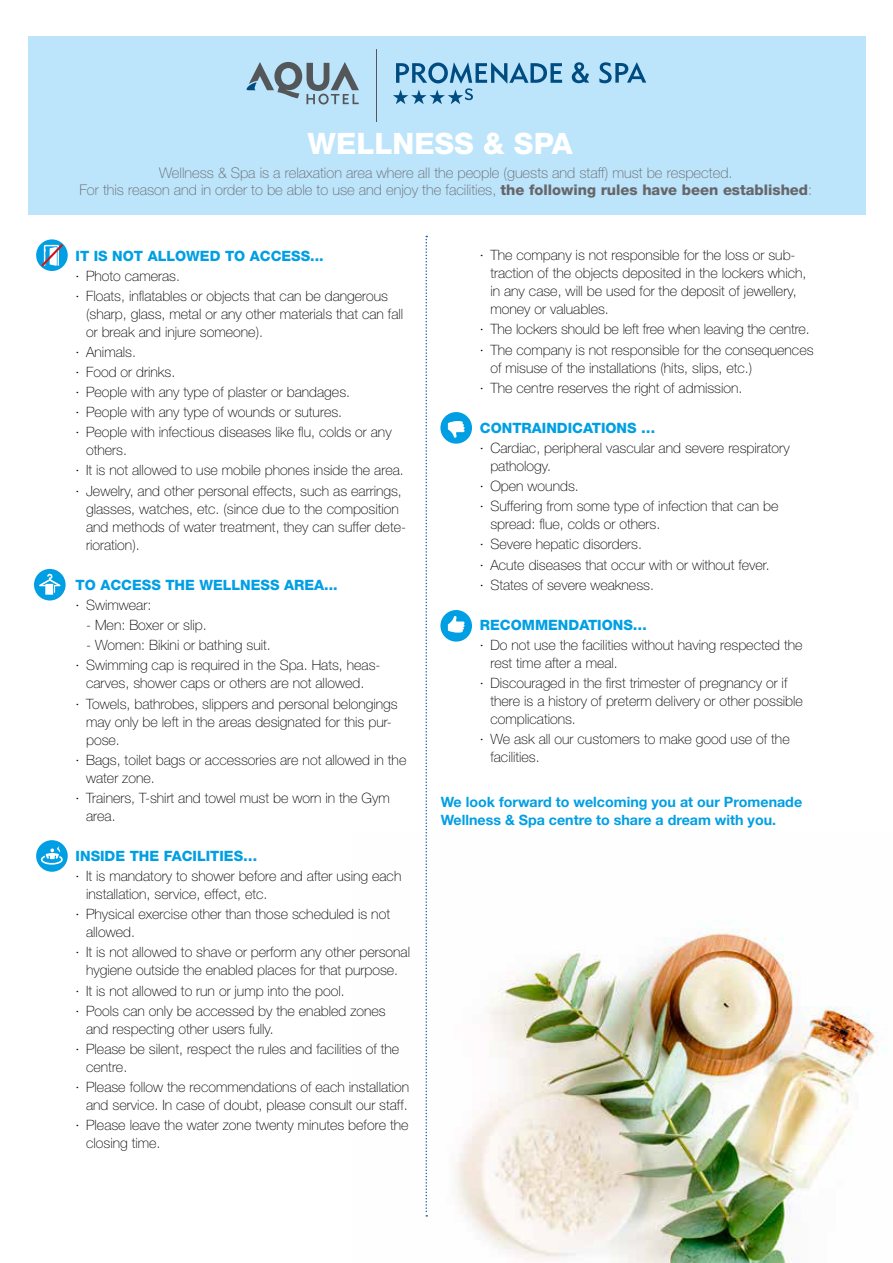
<style>
.page{position:relative;width:893px;height:1263px;background:#fff}
.page>*{position:absolute;margin:0;border:0;box-sizing:border-box;transform-origin:0 0}
.t1{font:800 29.55px "Helvetica Neue LT Std";color:#fff}
.t2{font:100 14.7px/17.7px "Helvetica Neue LT Std";color:#66666a;text-align:center}
.t3{font:100 14.25px/20.1px "Helvetica Neue LT Std";color:#000}
.t4{font:800 14.25px "Helvetica Neue LT Std";color:#009fe3}
.t5{font:700 14.25px/18px "Helvetica Neue LT Std";color:#009fe3}
.s1{font-weight:800}
</style>
<div class="page">
<div style="left:28px;top:36px;width:838px;height:179px;background:#bce4fa"></div>
<img style="left:425px;top:928px;width:462px;height:335px">
<div style="left:36px;top:840px;width:32px;height:32px;background:#009fe3;border-radius:50%"></div>
<svg style="left:41px;top:846px;width:22px;height:19px"></svg>
<svg style="left:36px;top:239px;width:32px;height:32px"></svg>
<svg style="left:39px;top:242px;width:26px;height:27px"></svg>
<div style="left:440px;top:610px;width:32px;height:32px;background:#009fe3;border-radius:50%"></div>
<svg style="left:448px;top:616px;width:17px;height:17px"></svg>
<div style="left:440px;top:412px;width:32px;height:32px;background:#009fe3;border-radius:50%"></div>
<svg style="left:448px;top:421px;width:17px;height:17px"></svg>
<div style="left:34px;top:569px;width:32px;height:31px;background:#009fe3;border-radius:50%"></div>
<svg style="left:39px;top:574px;width:22px;height:21px"></svg>
<svg style="left:425px;top:236px;width:2px;height:980px"></svg>
<svg style="left:246px;top:62px;width:113px;height:42px"></svg>
<hr style="left:376px;top:49px;width:1px;height:73px;background:#54575a">
<svg style="left:572px;top:62px;width:17px;height:21px"></svg>
<svg style="left:599px;top:62px;width:47px;height:21px"></svg>
<svg style="left:393px;top:63px;width:169px;height:41px"></svg>
<h1 class="t1" style="left:308px;top:126px;width:266px">WELLNESS &amp; SPA</h1>
<p class="t2" style="left:79px;top:164px;width:734px">Wellness &amp; Spa is a relaxation area where all the people (guests and staff) must be respected.<br>For this reason and in order to be able to use and enjoy the facilities, <span class="s1">the following rules have been established</span>:</p>
<p class="t4" style="left:76px;top:247px;width:250px">IT IS NOT ALLOWED TO ACCESS...</p>
<p class="t3" style="left:76px;top:265px;width:314px">· Photo cameras.<br>· Floats, inflatables or objects that can be dangerous</p>
<p class="t3" style="left:86px;top:305px;width:319px;line-height:18px">(sharp, glass, metal or any other materials that can fall or break and injure someone).</p>
<p class="t3" style="left:76px;top:342px;width:318px">· Animals.<br>· Food or drinks.<br>· People with any type of plaster or bandages.<br>· People with any type of wounds or sutures.<br>· People with infectious diseases like flu, colds or any</p>
<p class="t3" style="left:76px;top:440px;width:330px;text-indent:11px">others.<br>· It is not allowed to use mobile phones inside the area. · Jewelry, and other personal effects, such as earrings,</p>
<p class="t3" style="left:86px;top:499px;width:321px;line-height:18px">glasses, watches, etc. (since due to the composition and methods of water treatment, they can suffer dete&shy;rioration).</p>
<p class="t4" style="left:76px;top:576px;width:264px">TO ACCESS THE WELLNESS AREA...</p>
<p class="t3" style="left:76px;top:595px;width:77px">· Swimwear:</p>
<p class="t3" style="left:86px;top:615px;width:122px">- Men: Boxer or slip.</p>
<p class="t3" style="left:76px;top:635px;width:306px;text-indent:11px">- Women: Bikini or bathing suit.<br>· Swimming cap is required in the Spa. Hats, heas-</p>
<p class="t3" style="left:76px;top:673px;width:324px;text-indent:11px">carves, shower caps or others are not allowed.<br>· Towels, bathrobes, slippers and personal belongings</p>
<p class="t3" style="left:86px;top:712px;width:307px;line-height:18px">may only be left in the areas designated for this pur&shy;pose.</p>
<p class="t3" style="left:86px;top:750px;width:322px;line-height:18px;text-indent:-11px">· Bags, toilet bags or accessories are not allowed in the water zone.</p>
<p class="t3" style="left:86px;top:789px;width:305px;line-height:18px;text-indent:-11px">· Trainers, T-shirt and towel must be worn in the Gym area.</p>
<p class="t4" style="left:76px;top:847px;width:183px">INSIDE THE FACILITIES…</p>
<p class="t3" style="left:86px;top:867px;width:317px;line-height:18px;text-indent:-11px">· It is mandatory to shower before and after using each installation, service, effect, etc.</p>
<p class="t3" style="left:86px;top:905px;width:305px;line-height:18px;text-indent:-11px">· Physical exercise other than those scheduled is not allowed.</p>
<p class="t3" style="left:76px;top:943px;width:336px;line-height:18px;text-align:center">· It is not allowed to shave or perform any other personal hygiene outside the enabled places for that purpose.</p>
<p class="t3" style="left:76px;top:980px;width:312px">· It is not allowed to run or jump into the pool.<br>· Pools can only be accessed by the enabled zones</p>
<p class="t3" style="left:76px;top:1018px;width:325px;text-indent:11px">and respecting other users fully.<br>· Please be silent, respect the rules and facilities of the</p>
<p class="t3" style="left:76px;top:1056px;width:335px;text-indent:11px">centre.<br>· Please follow the recommendations of each installation</p>
<p class="t3" style="left:76px;top:1095px;width:334px;text-align:right">and service. In case of doubt, please consult our staff.<br>· Please leave the water zone twenty minutes before the</p>
<p class="t3" style="left:86px;top:1133px;width:76px">closing time.</p>
<p class="t3" style="left:490px;top:246px;width:318px;line-height:18px;text-indent:-11px">· The company is not responsible for the loss or sub&shy;traction of the objects deposited in the lockers which, in any case, will be used for the deposit of jewellery, money or valuables.</p>
<p class="t3" style="left:480px;top:319px;width:335px">· The lockers should be left free when leaving the centre. · The company is not responsible for the consequences</p>
<p class="t3" style="left:480px;top:357px;width:274px;text-indent:11px">of misuse of the installations (hits, slips, etc.) · The centre reserves the right of admission.</p>
<p class="t4" style="left:480px;top:419px;width:177px">CONTRAINDICATIONS …</p>
<p class="t3" style="left:490px;top:439px;width:301px;line-height:18px;text-indent:-11px">· Cardiac, peripheral vascular and severe respiratory pathology.</p>
<p class="t3" style="left:480px;top:476px;width:300px">· Open wounds.<br>· Suffering from some type of infection that can be</p>
<p class="t3" style="left:480px;top:514px;width:291px;text-indent:11px">spread: flue, colds or others.<br>· Severe hepatic disorders.<br>· Acute diseases that occur with or without fever. · States of severe weakness.</p>
<p class="t4" style="left:480px;top:616px;width:169px">RECOMMENDATIONS…</p>
<p class="t3" style="left:490px;top:636px;width:314px;line-height:18px;text-indent:-11px">· Do not use the facilities without having respected the rest time after a meal.</p>
<p class="t3" style="left:490px;top:674px;width:314px;line-height:18px;text-indent:-11px">· Discouraged in the first trimester of pregnancy or if there is a history of preterm delivery or other possible complications.</p>
<p class="t3" style="left:490px;top:730px;width:301px;line-height:18px;text-indent:-11px">· We ask all our customers to make good use of the facilities.</p>
<p class="t5" style="left:441px;top:792px;width:363px">We look forward to welcoming you at our Promenade<br>Wellness &amp; Spa centre to share a dream with you.</p>
</div>
